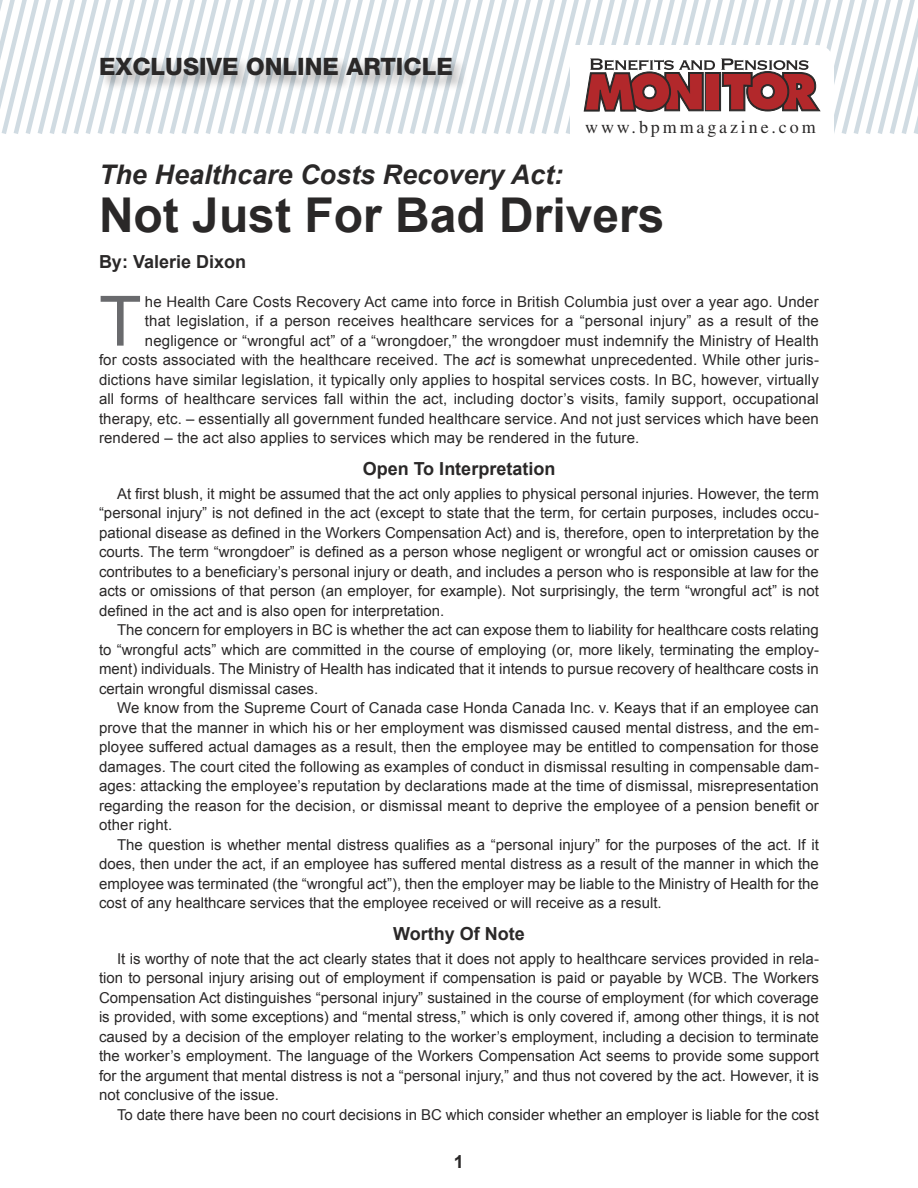
<style>
.page{position:relative;width:918px;height:1188px;background:#fff}
.page>*{position:absolute;margin:0;border:0;box-sizing:border-box;transform-origin:0 0}
.t1{font:69.45px "Arial";color:#696a6d}
.t2{font:700 48px "Arial";color:#2a2828}
.t3{font:italic 700 27px "Arial";color:#2a2828}
.t4{font:800 24px "Helvetica Neue";color:#2a2828}
.t5{font:700 18px "Arial";color:#2a2828}
.t6{font:18px "Times";letter-spacing:.16em;color:#2a2828}
.t7{font:15px/19.5px "Arial";letter-spacing:.01em;color:#2a2828;text-align:justify}
.s1{font-style:italic}
</style>
<div class="page">
<svg style="left:0;top:0;width:918px;height:134px"></svg>
<h3 class="t4" style="left:99px;top:53px;width:355px">EXCLUSIVE ONLINE ARTICLE</h3>
<p class="t6" style="left:585px;top:116px;width:232px">www.bpmmagazine.com</p>
<h3 class="t3" style="left:99px;top:159px;width:466px">The Healthcare Costs Recovery Act:</h3>
<h2 class="t2" style="left:99px;top:188px;width:567px">Not Just For Bad Drivers</h2>
<p class="t5" style="left:99px;top:251px;width:149px">By: Valerie Dixon</p>
<h1 class="t1" style="left:99px;top:282px;width:44px">T</h1>
<p class="t7" style="left:145px;top:292px;width:675px">he Health Care Costs Recovery Act came into force in British Columbia just over a year ago. Under</p>
<p class="t7" style="left:145px;top:311px;width:676px">that legislation, if a person receives healthcare services for a “personal injury” as a result of the</p>
<p class="t7" style="left:145px;top:331px;width:676px">negligence or “wrongful act” of a “wrongdoer,” the wrongdoer must indemnify the Ministry of Health</p>
<p class="t7" style="left:99px;top:350px;width:721px">for costs associated with the healthcare received. The <span class="s1">act</span> is somewhat unprecedented. While other juris-</p>
<p class="t7" style="left:99px;top:370px;width:721px">dictions have similar legislation, it typically only applies to hospital services costs. In BC, however, virtually</p>
<p class="t7" style="left:99px;top:389px;width:721px">all forms of healthcare services fall within the act, including doctor’s visits, family support, occupational</p>
<p class="t7" style="left:99px;top:409px;width:721px">therapy, etc. – essentially all government funded healthcare service. And not just services which have been</p>
<p class="t7" style="left:99px;top:428px;width:542px">rendered – the act also applies to services which may be rendered in the future.</p>
<p class="t5" style="left:363px;top:458px;width:194px">Open To Interpretation</p>
<p class="t7" style="left:99px;top:484px;width:722px;text-indent:18px">At first blush, it might be assumed that the act only applies to physical personal injuries. However, the term “personal injury” is not defined in the act (except to state that the term, for certain purposes, includes occu&shy;pational disease as defined in the Workers Compensation Act) and is, therefore, open to interpretation by the courts. The term “wrongdoer” is defined as a person whose negligent or wrongful act or omission causes or contributes to a beneficiary’s personal injury or death, and includes a person who is responsible at law for the acts or omissions of that person (an employer, for example). Not surprisingly, the term “wrongful act” is not defined in the act and is also open for interpretation.</p>
<p class="t7" style="left:99px;top:620px;width:721px;text-indent:18px">The concern for employers in BC is whether the act can expose them to liability for healthcare costs relating to “wrongful acts” which are committed in the course of employing (or, more likely, terminating the employ&shy;ment) individuals. The Ministry of Health has indicated that it intends to pursue recovery of healthcare costs in certain wrongful dismissal cases.</p>
<p class="t7" style="left:99px;top:698px;width:721px;text-indent:18px">We know from the Supreme Court of Canada case Honda Canada Inc. v. Keays that if an employee can prove that the manner in which his or her employment was dismissed caused mental distress, and the em&shy;ployee suffered actual damages as a result, then the employee may be entitled to compensation for those damages. The court cited the following as examples of conduct in dismissal resulting in compensable dam&shy;ages: attacking the employee’s reputation by declarations made at the time of dismissal, misrepresentation regarding the reason for the decision, or dismissal meant to deprive the employee of a pension benefit or other right.</p>
<p class="t7" style="left:99px;top:835px;width:722px;text-indent:18px">The question is whether mental distress qualifies as a “personal injury” for the purposes of the act. If it does, then under the act, if an employee has suffered mental distress as a result of the manner in which the employee was terminated (the “wrongful act”), then the employer may be liable to the Ministry of Health for the cost of any healthcare services that the employee received or will receive as a result.</p>
<p class="t5" style="left:393px;top:923px;width:133px">Worthy Of Note</p>
<p class="t7" style="left:99px;top:949px;width:721px;text-indent:18px">It is worthy of note that the act clearly states that it does not apply to healthcare services provided in rela&shy;tion to personal injury arising out of employment if compensation is paid or payable by WCB. The Workers Compensation Act distinguishes “personal injury” sustained in the course of employment (for which coverage is provided, with some exceptions) and “mental stress,” which is only covered if, among other things, it is not caused by a decision of the employer relating to the worker’s employment, including a decision to terminate the worker’s employment. The language of the Workers Compensation Act seems to provide some support for the argument that mental distress is not a “personal injury,” and thus not covered by the act. However, it is not conclusive of the issue.</p>
<p class="t7" style="left:117px;top:1105px;width:703px">To date there have been no court decisions in BC which consider whether an employer is liable for the cost</p>
<p class="t5" style="left:454px;top:1152px;width:12px">1</p>
</div>
